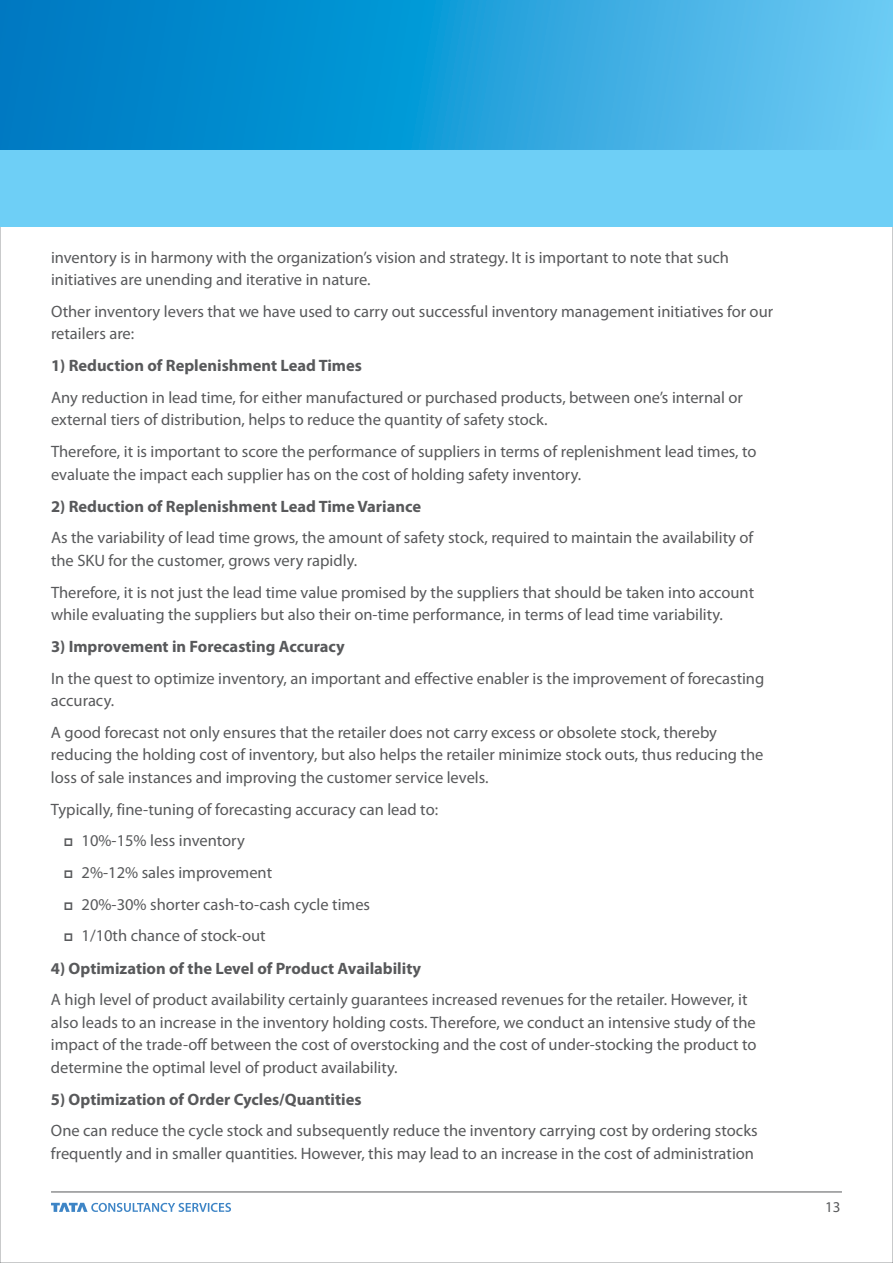
<style>
.page{position:relative;width:893px;height:1263px;background:#fff}
.page>*{position:absolute;margin:0;border:0;box-sizing:border-box;transform-origin:0 0}
.t1{font:16.5px/22.4px "Myriad Pro";color:#58595b}
.t2{font:700 16.5px "Myriad Pro";color:#58595b}
.t3{font:15px "Myriad Pro";color:#58595b}
</style>
<div class="page">
<div style="left:0;top:150px;width:893px;height:77px;background:#6ecff6"></div>
<svg style="left:0;top:0;width:893px;height:150px;background:#249fd9"></svg>
<svg style="left:51px;top:1203px;width:180px;height:9px"></svg>
<hr style="left:51px;top:1191px;width:791px;height:1px;background:#58595b">
<p class="t1" style="left:51px;top:247px;width:679px">inventory is in harmony with the organization’s vision and strategy. It is important to note that such initiatives are unending and iterative in nature.</p>
<p class="t1" style="left:51px;top:301px;width:724px">Other inventory levers that we have used to carry out successful inventory management initiatives for our retailers are:</p>
<p class="t2" style="left:51px;top:359px;width:312px">1) Reduction of Replenishment Lead Times</p>
<p class="t1" style="left:51px;top:388px;width:693px">Any reduction in lead time, for either manufactured or purchased products, between one’s internal or external tiers of distribution, helps to reduce the quantity of safety stock.</p>
<p class="t1" style="left:51px;top:442px;width:707px">Therefore, it is important to score the performance of suppliers in terms of replenishment lead times, to evaluate the impact each supplier has on the cost of holding safety inventory.</p>
<p class="t2" style="left:51px;top:499px;width:372px">2) Reduction of Replenishment Lead Time Variance</p>
<p class="t1" style="left:51px;top:528px;width:704px">As the variability of lead time grows, the amount of safety stock, required to maintain the availability of the SKU for the customer, grows very rapidly.</p>
<p class="t1" style="left:51px;top:582px;width:705px">Therefore, it is not just the lead time value promised by the suppliers that should be taken into account while evaluating the suppliers but also their on-time performance, in terms of lead time variability.</p>
<p class="t2" style="left:51px;top:640px;width:295px">3) Improvement in Forecasting Accuracy</p>
<p class="t1" style="left:51px;top:668px;width:715px">In the quest to optimize inventory, an important and effective enabler is the improvement of forecasting accuracy.</p>
<p class="t1" style="left:51px;top:723px;width:714px">A good forecast not only ensures that the retailer does not carry excess or obsolete stock, thereby reducing the holding cost of inventory, but also helps the retailer minimize stock outs, thus reducing the loss of sale instances and improving the customer service levels.</p>
<p class="t1" style="left:82px;top:794px;width:358px;line-height:31.7px;text-indent:-31px">Typically, fine-tuning of forecasting accuracy can lead to:<br>10%-15% less inventory<br>2%-12% sales improvement<br>20%-30% shorter cash-to-cash cycle times<br>1/10th chance of stock-out</p>
<p class="t2" style="left:51px;top:961px;width:372px">4) Optimization of the Level of Product Availability</p>
<p class="t1" style="left:51px;top:990px;width:707px">A high level of product availability certainly guarantees increased revenues for the retailer. However, it also leads to an increase in the inventory holding costs. Therefore, we conduct an intensive study of the impact of the trade-off between the cost of overstocking and the cost of under-stocking the product to determine the optimal level of product availability.</p>
<p class="t2" style="left:51px;top:1092px;width:312px">5) Optimization of Order Cycles/Quantities</p>
<p class="t1" style="left:51px;top:1121px;width:708px">One can reduce the cycle stock and subsequently reduce the inventory carrying cost by ordering stocks frequently and in smaller quantities. However, this may lead to an increase in the cost of administration</p>
<p class="t3" style="left:825px;top:1201px;width:17px">13</p>
</div>
